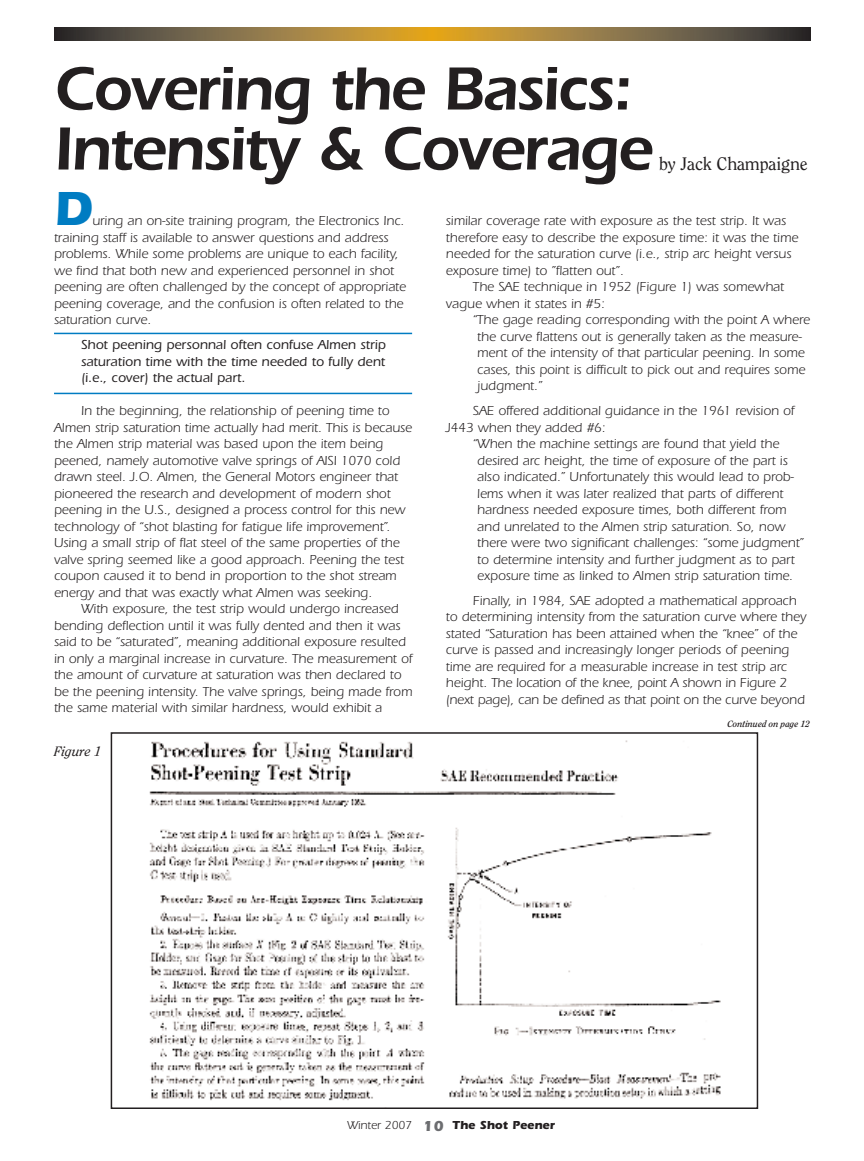
<style>
.page{position:relative;width:864px;height:1161px;background:#fff}
.page>*{position:absolute;margin:0;border:0;box-sizing:border-box;transform-origin:0 0}
.t1{font:600 63px/60px "Itc Eras";letter-spacing:-.03em;color:#231f20}
.t2{font:700 49.5px "Itc Eras";color:#007cc2}
.t3{font:18px "Clearface";letter-spacing:-.01em;color:#231f20}
.t4{font:13.5px/16.5px "Itc Eras";color:#231f20}
.t5{font:500 13.5px/16.5px "Itc Eras";color:#231f20;text-align:justify}
.t6{font:italic 13.5px "Clearface";color:#231f20}
.t7{font:700 12px "Itc Eras";color:#231f20}
.t8{font:italic 700 9px "Clearface";color:#231f20}
.s1{font-weight:400}
.s2{font-size:15px;color:#6c6d70}
</style>
<div class="page">
<div style="left:333px;top:27px;width:198px;height:13px;background:#b79041"></div>
<div style="left:340px;top:27px;width:184px;height:13px;background:#bb923f"></div>
<div style="left:349px;top:27px;width:166px;height:13px;background:#bf943c"></div>
<div style="left:357px;top:27px;width:150px;height:13px;background:#c39639"></div>
<div style="left:366px;top:27px;width:132px;height:13px;background:#c79836"></div>
<div style="left:373px;top:27px;width:118px;height:13px;background:#cb9a33"></div>
<div style="left:382px;top:27px;width:100px;height:13px;background:#cf9c30"></div>
<div style="left:389px;top:27px;width:86px;height:13px;background:#d39e2c"></div>
<div style="left:394px;top:27px;width:76px;height:13px;background:#d49d28"></div>
<div style="left:400px;top:27px;width:64px;height:13px;background:#d79f24"></div>
<div style="left:405px;top:27px;width:54px;height:13px;background:#daa120"></div>
<div style="left:413px;top:27px;width:38px;height:13px;background:#dea21f"></div>
<div style="left:417px;top:27px;width:30px;height:13px;background:#e0a31b"></div>
<div style="left:422px;top:27px;width:20px;height:13px;background:#e3a417"></div>
<div style="left:429px;top:27px;width:6px;height:13px;background:#e6a513"></div>
<img style="left:149px;top:740px;width:572px;height:361px">
<div style="left:111px;top:732px;width:647px;height:377px;border:2px solid #231f20"></div>
<hr style="left:54px;top:333px;width:358px;height:1px;background:#007cc2">
<hr style="left:54px;top:393px;width:358px;height:1px;background:#007cc2">
<h1 class="t1" style="left:54px;top:66px;width:600px">Covering the Basics:<br>Intensity &amp; Coverage</h1>
<h3 class="t3" style="left:658px;top:156px;width:150px">by Jack Champaigne</h3>
<h2 class="t2" style="left:54px;top:191px;width:40px">D</h2>
<p class="t4" style="left:54px;top:214px;width:353px;text-indent:38px">uring an on-site training program, the Electronics Inc. training staff is available to answer questions and address problems. While some problems are unique to each facility, we find that both new and experienced personnel in shot peening are often challenged by the concept of appropriate peening coverage, and the confusion is often related to the saturation curve.</p>
<p class="t5" style="left:81px;top:338px;width:306px">Shot peening personnal often confuse Almen strip saturation time with the time needed to fully dent (i.e., cover) the actual part.</p>
<p class="t4" style="left:54px;top:404px;width:359px;text-indent:27px">In the beginning, the relationship of peening time to Almen strip saturation time actually had merit. This is because the Almen strip material was based upon the item being peened, namely automotive valve springs of AISI 1070 cold drawn steel. J.O. Almen, the General Motors engineer that pioneered the research and development of modern shot peening in the U.S., designed a process control for this new technology of “shot blasting for fatigue life improvement”.<br>Using a small strip of flat steel of the same properties of the valve spring seemed like a good approach. Peening the test coupon caused it to bend in proportion to the shot stream energy and that was exactly what Almen was seeking.</p>
<p class="t4" style="left:54px;top:602px;width:360px;text-indent:27px">With exposure, the test strip would undergo increased bending deflection until it was fully dented and then it was said to be “saturated”, meaning additional exposure resulted in only a marginal increase in curvature. The measurement of the amount of curvature at saturation was then declared to be the peening intensity. The valve springs, being made from the same material with similar hardness, would exhibit a</p>
<p class="t6" style="left:54px;top:746px;width:49px">Figure 1</p>
<p class="t4" style="left:446px;top:214px;width:354px">similar coverage rate with exposure as the test strip. It was therefore easy to describe the exposure time: it was the time needed for the saturation curve (i.e., strip arc height versus exposure time) to ”flatten out”.</p>
<p class="t4" style="left:446px;top:280px;width:339px;text-indent:27px">The SAE technique in 1952 (Figure 1) was somewhat vague when it states in #5:</p>
<p class="t4" style="left:477px;top:313px;width:334px;text-indent:-4px">“The gage reading corresponding with the point A where the curve flattens out is generally taken as the measure&shy;ment of the intensity of that particular peening. In some cases, this point is difficult to pick out and requires some judgment.”</p>
<p class="t4" style="left:446px;top:404px;width:350px;text-indent:27px">SAE offered additional guidance in the 1961 revision of<br>J443 when they added #6:</p>
<p class="t4" style="left:477px;top:437px;width:328px;text-indent:-4px">“When the machine settings are found that yield the desired arc height, the time of exposure of the part is also indicated.” Unfortunately this would lead to prob&shy;lems when it was later realized that parts of different hardness needed exposure times, both different from and unrelated to the Almen strip saturation. So, now there were two significant challenges: “some judgment” to determine intensity and further judgment as to part exposure time as linked to Almen strip saturation time.</p>
<p class="t4" style="left:446px;top:594px;width:362px;text-indent:27px">Finally, in 1984, SAE adopted a mathematical approach to determining intensity from the saturation curve where they stated “Saturation has been attained when the “knee” of the curve is passed and increasingly longer periods of peening time are required for a measurable increase in test strip arc height. The location of the knee, point A shown in Figure 2 (next page), can be defined as that point on the curve beyond</p>
<p class="t8" style="left:727px;top:720px;width:84px">Continued on page 12</p>
<p class="t7" style="left:347px;top:1120px;width:209px"><span class="s1">Winter 2007</span> <span class="s2">10</span> The Shot Peener</p>
</div>
